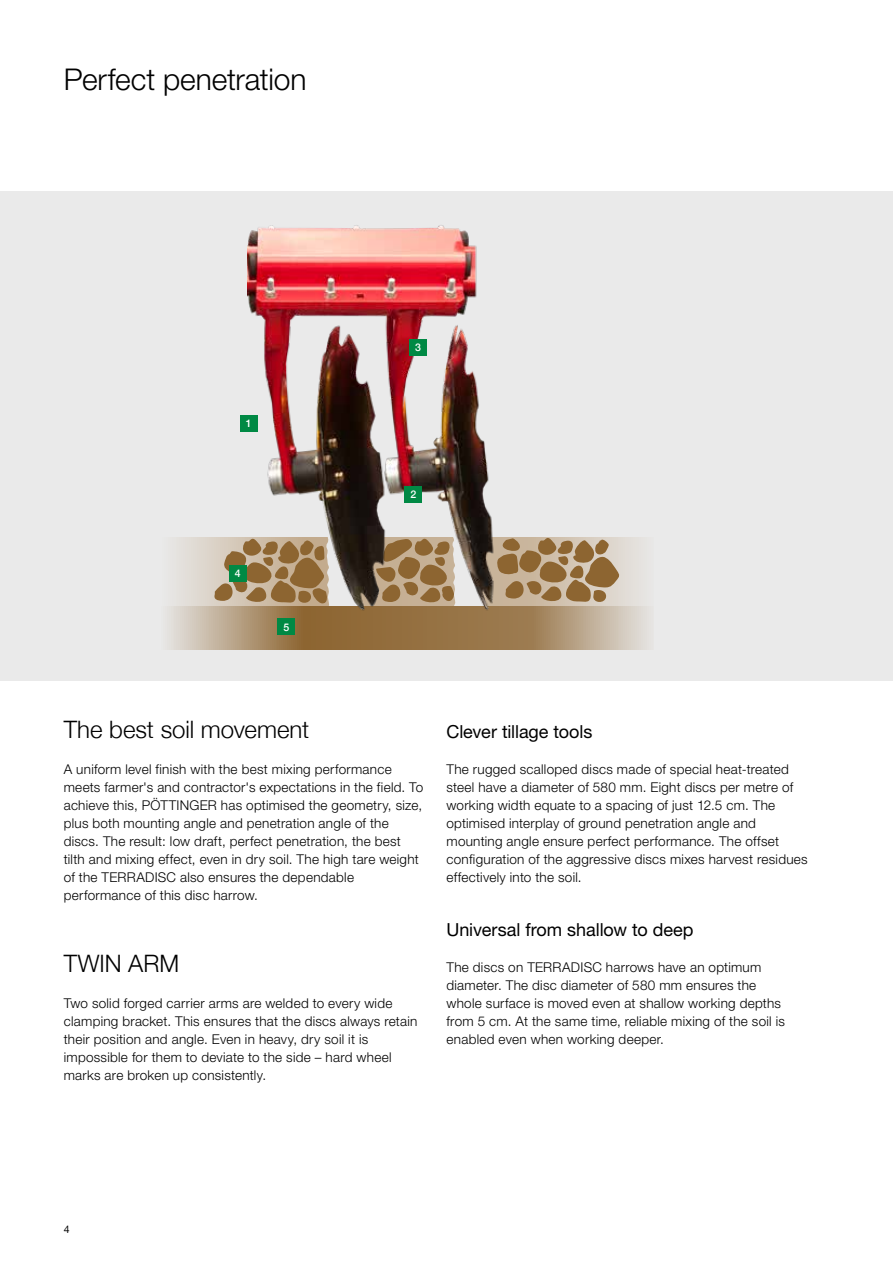
<style>
.page{position:relative;width:893px;height:1263px;background:#fff}
.page>*{position:absolute;margin:0;border:0;box-sizing:border-box;transform-origin:0 0}
.t1{font:300 30px "Helvetica Neue LTW1 G";letter-spacing:-.005em;color:#000}
.t2{font:300 24px "Helvetica Neue";color:#000}
.t3{font:18px "Helvetica Neue LTW1 G";letter-spacing:-.005em;color:#000}
.t4{font:300 13.5px/18px "Helvetica Neue LTW1 G";letter-spacing:.02em;color:#000}
.t5{font:500 10.5px "Helvetica Neue";color:#fff}
.t6{font:10.5px "Helvetica Neue";color:#000}
</style>
<div class="page">
<div style="left:0;top:191px;width:893px;height:489px;background:#eaeaea"></div>
<div style="left:240px;top:416px;width:17px;height:16px;background:#008944"></div>
<div style="left:335px;top:537px;width:319px;height:69px;background:#e4e1dc"></div>
<svg style="left:167px;top:606px;width:482px;height:43px;background:#ae9473"></svg>
<svg style="left:563px;top:538px;width:57px;height:67px"></svg>
<svg style="left:176px;top:537px;width:72px;height:69px;fill:#e0dbd4"></svg>
<svg style="left:213px;top:538px;width:35px;height:68px;background:#bba98e"></svg>
<img style="left:248px;top:225px;width:315px;height:394px">
<div style="left:410px;top:339px;width:17px;height:16px;background:#008944"></div>
<div style="left:405px;top:486px;width:17px;height:16px;background:#008944"></div>
<div style="left:229px;top:566px;width:17px;height:16px;background:#008944"></div>
<div style="left:278px;top:619px;width:17px;height:16px;background:#008944"></div>
<h1 class="t1" style="left:64px;top:61px;width:244px">Perfect penetration</h1>
<p class="t5" style="left:246px;top:415px;width:7px">1</p>
<p class="t5" style="left:235px;top:565px;width:7px">4</p>
<p class="t5" style="left:283px;top:618px;width:7px">5</p>
<p class="t5" style="left:415px;top:338px;width:7px">3</p>
<p class="t5" style="left:410px;top:485px;width:7px">2</p>
<h2 class="t2" style="left:64px;top:710px;width:247px">The best soil movement</h2>
<p class="t4" style="left:64px;top:760px;width:361px">A uniform level finish with the best mixing performance meets farmer's and contractor's expectations in the field. To achieve this, PÖTTINGER has optimised the geometry, size, plus both mounting angle and penetration angle of the discs. The result: low draft, perfect penetration, the best tilth and mixing effect, even in dry soil. The high tare weight of the TERRADISC also ensures the dependable performance of this disc harrow.</p>
<h2 class="t2" style="left:64px;top:944px;width:117px">TWIN ARM</h2>
<p class="t4" style="left:64px;top:994px;width:355px">Two solid forged carrier arms are welded to every wide clamping bracket. This ensures that the discs always retain their position and angle. Even in heavy, dry soil it is impossible for them to deviate to the side – hard wheel marks are broken up consistently.</p>
<h3 class="t3" style="left:446px;top:721px;width:147px">Clever tillage tools</h3>
<p class="t4" style="left:446px;top:760px;width:363px">The rugged scalloped discs made of special heat-treated steel have a diameter of 580 mm. Eight discs per metre of working width equate to a spacing of just 12.5 cm. The optimised interplay of ground penetration angle and mounting angle ensure perfect performance. The offset configuration of the aggressive discs mixes harvest residues effectively into the soil.</p>
<h3 class="t3" style="left:446px;top:919px;width:249px">Universal from shallow to deep</h3>
<p class="t4" style="left:446px;top:958px;width:340px">The discs on TERRADISC harrows have an optimum diameter. The disc diameter of 580 mm ensures the whole surface is moved even at shallow working depths from 5 cm. At the same time, reliable mixing of the soil is enabled even when working deeper.</p>
<p class="t6" style="left:64px;top:1222px;width:7px">4</p>
</div>
